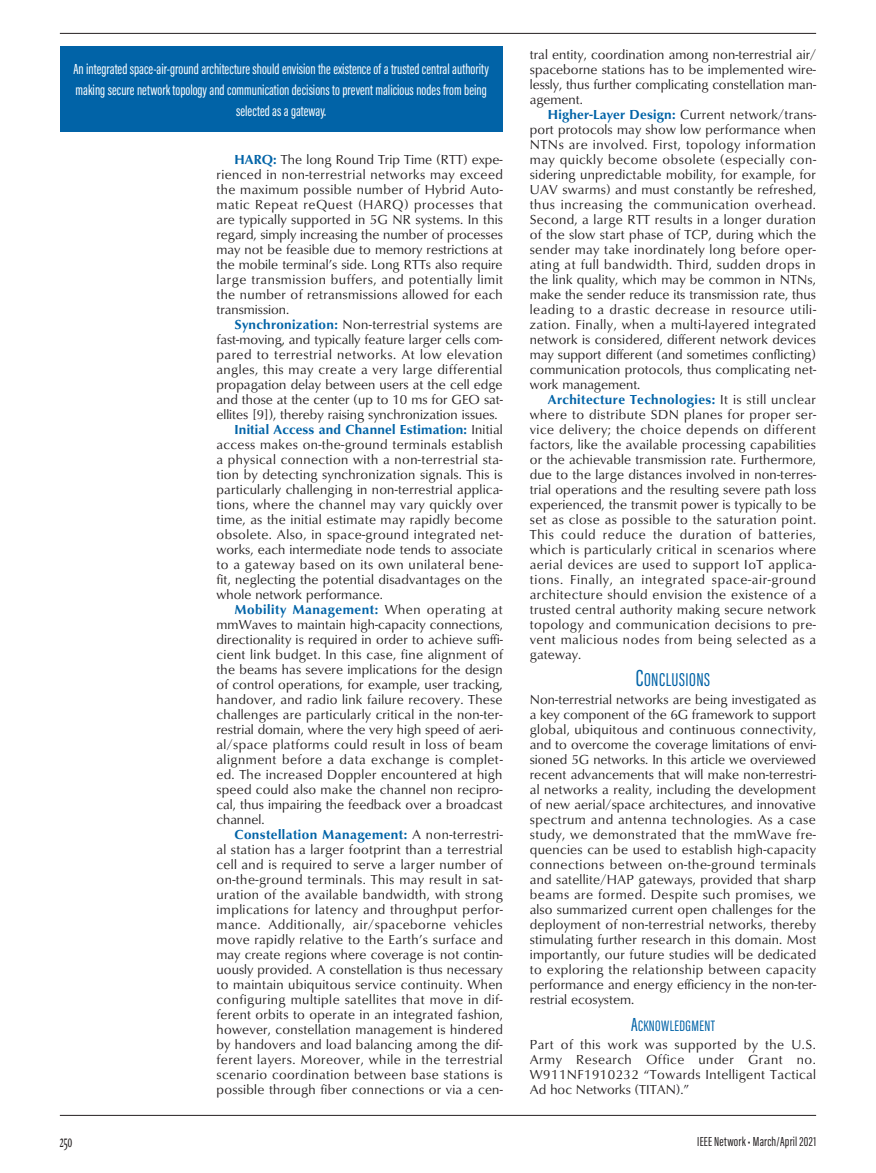
<style>
.page{position:relative;width:876px;height:1173px;background:#fff}
.page>*{position:absolute;margin:0;border:0;box-sizing:border-box;transform-origin:0 0}
.t1{font:19.2px "Acumin Pro Extra Cond Regular SC800";letter-spacing:.025em;color:#0163a7}
.t2{font:16.5px "Matrix II Ext OT Narrow SC800";color:#231f20}
.t3{font:15.6px "Acumin Pro Extra Cond Regular SC800";letter-spacing:.025em;color:#0163a7}
.t4{font:15px/21px "Acumin Pro Extra Cond";color:#fff;text-align:center}
.t5{font:13.5px/15px "Classico URW";letter-spacing:.02em;color:#231f20;text-align:justify}
.t6{font:13.5px "Classico URW";color:#231f20}
.t7{font:700 13.5px "Classico URW";letter-spacing:.03em;color:#0163a7}
.t8{font:13.5px "Acumin Pro Extra Cond";letter-spacing:.015em;color:#231f20}
.s1{font-weight:700;color:#0163a7}
.s2{font-weight:400;color:#231f20}
.s3{font-size:24px}
.s4{font-size:19.5px}
</style>
<div class="page">
<hr style="left:60px;top:33px;width:756px;height:1px;background:#231f20">
<hr style="left:60px;top:1115px;width:756px;height:1px;background:#231f20">
<div style="left:60px;top:46px;width:442px;height:86px;background:#0163a7"></div>
<p class="t4" style="left:73px;top:58px;width:417px">An integrated space-air-ground architecture should envision the existence of a trusted central authority making secure network topology and communication decisions to prevent malicious nodes from being selected as a gateway.</p>
<p class="t5" style="left:216px;top:151px;width:288px;text-indent:18px"><span class="s1">HARQ:</span> The long Round Trip Time (RTT) expe&shy;rienced in non-terrestrial networks may exceed the maximum possible number of Hybrid Auto&shy;matic Repeat reQuest (HARQ) processes that are typically supported in 5G NR systems. In this regard, simply increasing the number of processes may not be feasible due to memory restrictions at the mobile terminal’s side. Long RTTs also require large transmission buffers, and potentially limit the number of retransmissions allowed for each transmission.</p>
<p class="t5" style="left:234px;top:316px;width:269px"><span class="s1">Synchronization:</span> Non-terrestrial systems are</p>
<p class="t6" style="left:216px;top:330px;width:288px">fast-moving, and typically feature larger cells com-</p>
<p class="t5" style="left:216px;top:346px;width:287px">pared to terrestrial networks. At low elevation</p>
<p class="t5" style="left:216px;top:361px;width:287px">angles, this may create a very large differential</p>
<p class="t5" style="left:216px;top:376px;width:287px">propagation delay between users at the cell edge</p>
<p class="t6" style="left:216px;top:389px;width:288px">and those at the center (up to 10 ms for GEO sat-</p>
<p class="t6" style="left:216px;top:404px;width:283px">ellites [9]), thereby raising synchronization issues.</p>
<p class="t7" style="left:234px;top:420px;width:270px">Initial Access and Channel Estimation: <span class="s2">Initial</span></p>
<p class="t5" style="left:216px;top:436px;width:288px">access makes on-the-ground terminals establish</p>
<p class="t5" style="left:216px;top:451px;width:288px">a physical connection with a non-terrestrial sta-</p>
<p class="t5" style="left:216px;top:466px;width:287px">tion by detecting synchronization signals. This is</p>
<p class="t5" style="left:216px;top:481px;width:288px">particularly challenging in non-terrestrial applica-</p>
<p class="t5" style="left:216px;top:496px;width:288px">tions, where the channel may vary quickly over</p>
<p class="t5" style="left:216px;top:511px;width:288px">time, as the initial estimate may rapidly become</p>
<p class="t5" style="left:216px;top:526px;width:288px">obsolete. Also, in space-ground integrated net-</p>
<p class="t5" style="left:216px;top:541px;width:288px">works, each intermediate node tends to associate</p>
<p class="t5" style="left:216px;top:556px;width:288px">to a gateway based on its own unilateral bene-</p>
<p class="t5" style="left:216px;top:571px;width:287px">fit, neglecting the potential disadvantages on the</p>
<p class="t6" style="left:216px;top:584px;width:168px">whole network performance.</p>
<p class="t7" style="left:234px;top:600px;width:270px">Mobility Management: <span class="s2">When operating at</span></p>
<p class="t5" style="left:216px;top:616px;width:288px">mmWaves to maintain high-capacity connections,</p>
<p class="t5" style="left:216px;top:631px;width:288px">directionality is required in order to achieve suffi-</p>
<p class="t5" style="left:216px;top:646px;width:288px">cient link budget. In this case, fine alignment of</p>
<p class="t5" style="left:216px;top:661px;width:288px">the beams has severe implications for the design</p>
<p class="t5" style="left:216px;top:676px;width:288px">of control operations, for example, user tracking,</p>
<p class="t5" style="left:216px;top:691px;width:287px">handover, and radio link failure recovery. These</p>
<p class="t5" style="left:216px;top:706px;width:287px">challenges are particularly critical in the non-ter-</p>
<p class="t6" style="left:216px;top:719px;width:288px">restrial domain, where the very high speed of aeri-</p>
<p class="t5" style="left:216px;top:736px;width:288px">al/space platforms could result in loss of beam</p>
<p class="t5" style="left:216px;top:751px;width:288px">alignment before a data exchange is complet-</p>
<p class="t5" style="left:216px;top:766px;width:287px">ed. The increased Doppler encountered at high</p>
<p class="t5" style="left:216px;top:781px;width:288px">speed could also make the channel non recipro-</p>
<p class="t5" style="left:216px;top:796px;width:288px">cal, thus impairing the feedback over a broadcast</p>
<p class="t6" style="left:216px;top:809px;width:49px">channel.</p>
<p class="t7" style="left:234px;top:825px;width:270px">Constellation Management: <span class="s2">A non-terrestri-</span></p>
<p class="t5" style="left:216px;top:841px;width:288px">al station has a larger footprint than a terrestrial</p>
<p class="t5" style="left:216px;top:856px;width:287px">cell and is required to serve a larger number of</p>
<p class="t5" style="left:216px;top:871px;width:288px">on-the-ground terminals. This may result in sat-</p>
<p class="t5" style="left:216px;top:886px;width:288px">uration of the available bandwidth, with strong</p>
<p class="t5" style="left:216px;top:901px;width:288px">implications for latency and throughput perfor-</p>
<p class="t5" style="left:216px;top:916px;width:287px">mance. Additionally, air/spaceborne vehicles</p>
<p class="t5" style="left:216px;top:931px;width:288px">move rapidly relative to the Earth’s surface and</p>
<p class="t5" style="left:216px;top:946px;width:287px">may create regions where coverage is not contin-</p>
<p class="t5" style="left:216px;top:961px;width:288px">uously provided. A constellation is thus necessary</p>
<p class="t5" style="left:216px;top:976px;width:288px">to maintain ubiquitous service continuity. When</p>
<p class="t5" style="left:216px;top:991px;width:288px">configuring multiple satellites that move in dif-</p>
<p class="t5" style="left:216px;top:1006px;width:288px">ferent orbits to operate in an integrated fashion,</p>
<p class="t5" style="left:216px;top:1021px;width:288px">however, constellation management is hindered</p>
<p class="t5" style="left:216px;top:1036px;width:288px">by handovers and load balancing among the dif-</p>
<p class="t5" style="left:216px;top:1051px;width:288px">ferent layers. Moreover, while in the terrestrial</p>
<p class="t5" style="left:216px;top:1066px;width:288px">scenario coordination between base stations is</p>
<p class="t5" style="left:216px;top:1081px;width:288px">possible through fiber connections or via a cen-</p>
<p class="t5" style="left:530px;top:46px;width:288px">tral entity, coordination among non-terrestrial air/ spaceborne stations has to be implemented wire&shy;lessly, thus further complicating constellation man&shy;agement.</p>
<p class="t5" style="left:530px;top:106px;width:288px;text-indent:18px"><span class="s1">Higher-Layer Design:</span> Current network/trans&shy;port protocols may show low performance when NTNs are involved. First, topology information may quickly become obsolete (especially con&shy;sidering unpredictable mobility, for example, for UAV swarms) and must constantly be refreshed, thus increasing the communication overhead.<br>Second, a large RTT results in a longer duration of the slow start phase of TCP, during which the sender may take inordinately long before oper&shy;ating at full bandwidth. Third, sudden drops in the link quality, which may be common in NTNs, make the sender reduce its transmission rate, thus leading to a drastic decrease in resource utili&shy;zation. Finally, when a multi-layered integrated network is considered, different network devices may support different (and sometimes conflicting) communication protocols, thus complicating net&shy;work management.</p>
<p class="t5" style="left:530px;top:391px;width:288px;text-indent:18px"><span class="s1">Architecture Technologies:</span> It is still unclear where to distribute SDN planes for proper ser&shy;vice delivery; the choice depends on different factors, like the available processing capabilities or the achievable transmission rate. Furthermore, due to the large distances involved in non-terres&shy;trial operations and the resulting severe path loss experienced, the transmit power is typically to be set as close as possible to the saturation point.<br>This could reduce the duration of batteries, which is particularly critical in scenarios where aerial devices are used to support IoT applica&shy;tions. Finally, an integrated space-air-ground architecture should envision the existence of a trusted central authority making secure network topology and communication decisions to pre&shy;vent malicious nodes from being selected as a gateway.</p>
<h1 class="t1" style="left:636px;top:668px;width:76px"><span class="s3">C</span>ONCLUSIONS</h1>
<p class="t5" style="left:530px;top:691px;width:288px">Non-terrestrial networks are being investigated as a key component of the 6G framework to support global, ubiquitous and continuous connectivity, and to overcome the coverage limitations of envi&shy;sioned 5G networks. In this article we overviewed recent advancements that will make non-terrestri&shy;al networks a reality, including the development of new aerial/space architectures, and innovative spectrum and antenna technologies. As a case study, we demonstrated that the mmWave fre&shy;quencies can be used to establish high-capacity connections between on-the-ground terminals and satellite/HAP gateways, provided that sharp beams are formed. Despite such promises, we also summarized current open challenges for the deployment of non-terrestrial networks, thereby stimulating further research in this domain. Most importantly, our future studies will be dedicated to exploring the relationship between capacity performance and energy efficiency in the non-ter&shy;restrial ecosystem.</p>
<p class="t3" style="left:631px;top:1016px;width:85px"><span class="s4">A</span>CKNOWLEDGMENT</p>
<p class="t5" style="left:530px;top:1036px;width:288px">Part of this work was supported by the U.S.<br>Army Research Office under Grant no.<br>W911NF1910232 “Towards Intelligent Tactical Ad hoc Networks (TITAN).”</p>
<p class="t2" style="left:60px;top:1131px;width:14px">250</p>
<p class="t8" style="left:697px;top:1133px;width:120px">IEEE Network • March/April 2021</p>
</div>
